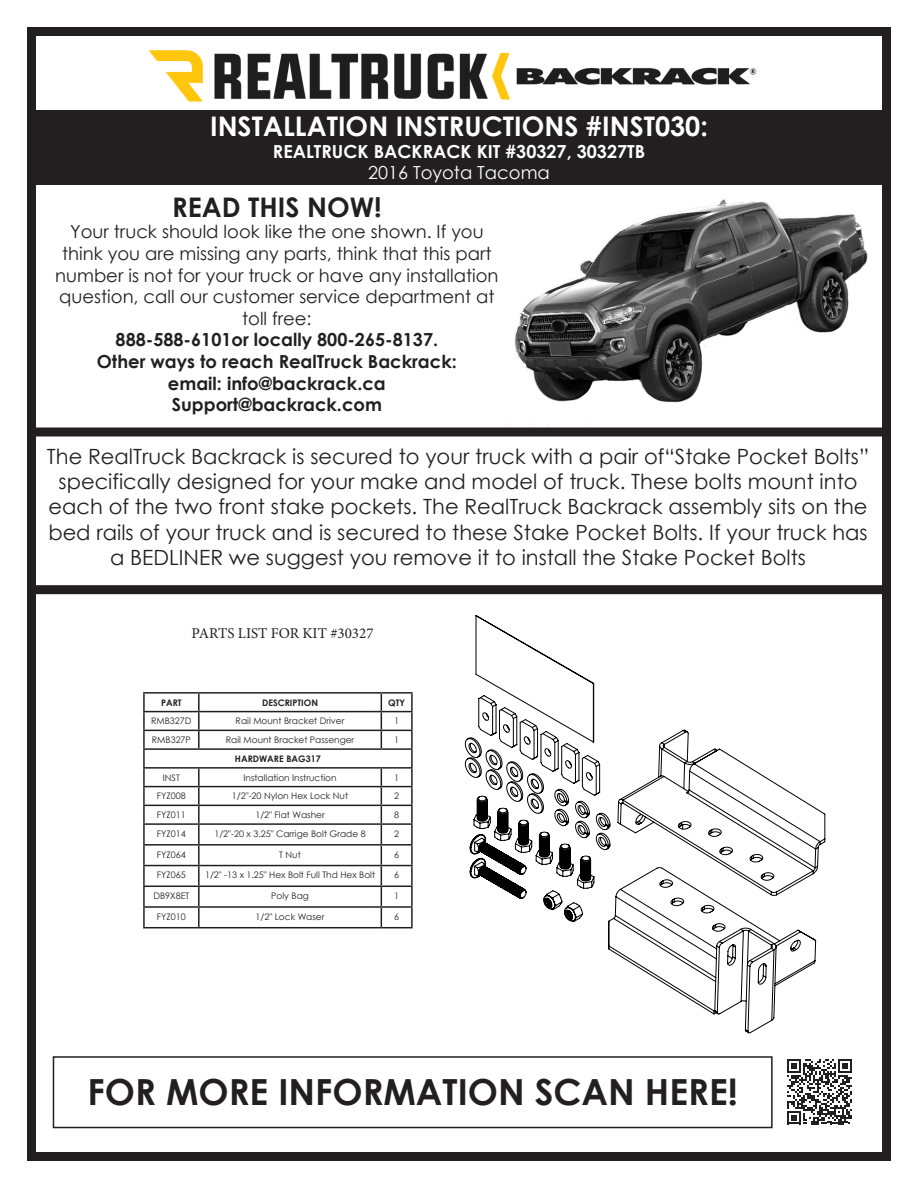
<style>
.page{position:relative;width:918px;height:1188px;background:#fff}
.page>*{position:absolute;margin:0;border:0;box-sizing:border-box;transform-origin:0 0}
.t1{font:700 36px "Century Gothic";color:#231f20}
.t2{font:700 27px "Century Gothic";color:#fff}
.t3{font:700 27px "Century Gothic";color:#231f20}
.t4{font:21px/25.2px "Century Gothic";color:#231f20;text-align:center}
.t5{font:18px/21.6px "Century Gothic";color:#231f20;text-align:center}
.t6{font:700 18px/21.6px "Century Gothic";color:#fff;text-align:center}
.t7{font:15px "Minion Pro";color:#231f20}
.t8{font:9px "Century Gothic";color:#231f20}
.t9{font:700 9px "Century Gothic";color:#231f20}
.s1{font-style:inherit}
.s2{font-weight:400}
.s3{font-weight:700}
</style>
<div class="page">
<div style="left:27px;top:27px;width:864px;height:1134px;border:9px solid #231f20"></div>
<img style="left:514px;top:199px;width:354px;height:204px">
<div style="left:30px;top:110px;width:858px;height:75px;background:#231f20"></div>
<svg style="left:787px;top:1059px;width:65px;height:65px"></svg>
<div style="left:53px;top:1056px;width:720px;height:72px;border:2px solid #231f20"></div>
<div style="left:27px;top:428px;width:864px;height:8px;background:#231f20"></div>
<div style="left:27px;top:585px;width:864px;height:9px;background:#231f20"></div>
<hr style="left:143px;top:692px;width:56px;height:2px;background:#231f20">
<hr style="left:199px;top:692px;width:182px;height:2px;background:#231f20">
<hr style="left:381px;top:692px;width:32px;height:2px;background:#231f20">
<hr style="left:143px;top:711px;width:56px;height:1px;background:#231f20">
<hr style="left:199px;top:711px;width:182px;height:1px;background:#231f20">
<hr style="left:381px;top:711px;width:32px;height:1px;background:#231f20">
<hr style="left:143px;top:730px;width:56px;height:1px;background:#231f20">
<hr style="left:199px;top:730px;width:182px;height:1px;background:#231f20">
<svg style="left:198px;top:694px;width:2px;height:54px"></svg>
<hr style="left:381px;top:730px;width:32px;height:1px;background:#231f20">
<svg style="left:381px;top:694px;width:1px;height:54px"></svg>
<hr style="left:143px;top:748px;width:56px;height:2px;background:#231f20">
<hr style="left:199px;top:748px;width:182px;height:2px;background:#231f20">
<hr style="left:381px;top:748px;width:32px;height:2px;background:#231f20">
<hr style="left:143px;top:767px;width:56px;height:2px;background:#231f20">
<hr style="left:199px;top:767px;width:182px;height:2px;background:#231f20">
<hr style="left:381px;top:767px;width:32px;height:2px;background:#231f20">
<hr style="left:143px;top:786px;width:56px;height:1px;background:#231f20">
<hr style="left:199px;top:786px;width:182px;height:1px;background:#231f20">
<hr style="left:381px;top:786px;width:32px;height:1px;background:#231f20">
<hr style="left:143px;top:805px;width:56px;height:1px;background:#231f20">
<hr style="left:199px;top:805px;width:182px;height:1px;background:#231f20">
<hr style="left:381px;top:805px;width:32px;height:1px;background:#231f20">
<hr style="left:143px;top:823px;width:56px;height:2px;background:#231f20">
<hr style="left:199px;top:823px;width:182px;height:2px;background:#231f20">
<hr style="left:381px;top:823px;width:32px;height:2px;background:#231f20">
<hr style="left:143px;top:844px;width:56px;height:2px;background:#231f20">
<svg style="left:143px;top:694px;width:2px;height:171px"></svg>
<hr style="left:199px;top:844px;width:182px;height:2px;background:#231f20">
<svg style="left:198px;top:769px;width:2px;height:96px"></svg>
<hr style="left:381px;top:844px;width:32px;height:2px;background:#231f20">
<svg style="left:411px;top:694px;width:2px;height:171px"></svg>
<hr style="left:143px;top:865px;width:56px;height:1px;background:#231f20">
<hr style="left:143px;top:866px;width:2px;height:20px;background:#231f20">
<hr style="left:199px;top:865px;width:182px;height:1px;background:#231f20">
<hr style="left:198px;top:866px;width:2px;height:20px;background:#231f20">
<hr style="left:381px;top:865px;width:32px;height:1px;background:#231f20">
<hr style="left:411px;top:866px;width:2px;height:20px;background:#231f20">
<hr style="left:143px;top:886px;width:56px;height:1px;background:#231f20">
<hr style="left:199px;top:886px;width:182px;height:1px;background:#231f20">
<hr style="left:381px;top:886px;width:32px;height:1px;background:#231f20">
<hr style="left:143px;top:906px;width:56px;height:2px;background:#231f20">
<svg style="left:143px;top:887px;width:2px;height:40px"></svg>
<hr style="left:199px;top:906px;width:182px;height:2px;background:#231f20">
<svg style="left:198px;top:887px;width:2px;height:40px"></svg>
<hr style="left:381px;top:906px;width:32px;height:2px;background:#231f20">
<svg style="left:381px;top:769px;width:1px;height:158px"></svg>
<svg style="left:411px;top:887px;width:2px;height:40px"></svg>
<hr style="left:143px;top:927px;width:56px;height:1px;background:#231f20">
<hr style="left:199px;top:927px;width:182px;height:1px;background:#231f20">
<hr style="left:381px;top:927px;width:32px;height:1px;background:#231f20">
<svg style="left:465px;top:615px;width:361px;height:419px"></svg>
<img style="left:148px;top:50px;width:609px;height:52px">
<p class="t2" style="left:210px;top:106px;width:499px">INSTALLATION INSTRUCTIONS #INST030:</p>
<p class="t6" style="left:273px;top:139px;width:374px">REALTRUCK <span class="s1">BACKRACK KIT #30327</span>, 30327TB<br><span class="s2">2016 Toyota Tacoma</span></p>
<p class="t3" style="left:172px;top:187px;width:211px">READ THIS NOW!</p>
<p class="t5" style="left:55px;top:221px;width:445px">Your truck should look like the one shown. If you think you are missing any parts, think that this part number is not for your truck or have any installation question, call our customer service department at toll free:<br><span class="s3">888-588-6101or locally 800-265-8137.<br>Other ways to reach RealTruck Backrack:<br>email: info@backrack.ca<br>Support@backrack.com</span></p>
<p class="t4" style="left:47px;top:444px;width:824px">The RealTruck Backrack is secured to your truck with a pair of“Stake Pocket Bolts” specifically designed for your make and model of truck. These bolts mount into each of the two front stake pockets. The RealTruck Backrack assembly sits on the bed rails of your truck and is secured to these Stake Pocket Bolts. If your truck has a BEDLINER we suggest you remove it to install the Stake Pocket Bolts</p>
<p class="t7" style="left:192px;top:623px;width:183px">PARTS LIST FOR KIT #30327</p>
<p class="t9" style="left:161px;top:696px;width:22px">PART</p>
<p class="t9" style="left:262px;top:696px;width:57px">DESCRIPTION</p>
<p class="t9" style="left:388px;top:696px;width:18px">QTY</p>
<p class="t8" style="left:151px;top:715px;width:42px">RMB327D</p>
<p class="t8" style="left:236px;top:715px;width:110px">Rail Mount Bracket Driver</p>
<p class="t8" style="left:394px;top:715px;width:6px">1</p>
<p class="t8" style="left:152px;top:734px;width:41px">RMB327P</p>
<p class="t8" style="left:226px;top:734px;width:130px">Rail Mount Bracket Passenger</p>
<p class="t8" style="left:394px;top:734px;width:6px">1</p>
<p class="t9" style="left:235px;top:752px;width:88px">HARDWARE BAG317</p>
<p class="t8" style="left:163px;top:771px;width:19px">INST</p>
<p class="t8" style="left:244px;top:771px;width:94px">Installation Instruction</p>
<p class="t8" style="left:394px;top:771px;width:6px">1</p>
<p class="t8" style="left:157px;top:790px;width:30px">FYZ008</p>
<p class="t8" style="left:232px;top:790px;width:118px">1/2"-20 Nylon Hex Lock Nut</p>
<p class="t8" style="left:394px;top:790px;width:6px">2</p>
<p class="t8" style="left:157px;top:809px;width:30px">FYZ011</p>
<p class="t8" style="left:255px;top:809px;width:71px">1/2" Flat Washer</p>
<p class="t8" style="left:394px;top:809px;width:6px">8</p>
<p class="t8" style="left:157px;top:827px;width:30px">FYZ014</p>
<p class="t8" style="left:214px;top:827px;width:153px">1/2"-20 x 3.25" Carrige Bolt Grade 8</p>
<p class="t8" style="left:394px;top:827px;width:6px">2</p>
<p class="t8" style="left:157px;top:848px;width:30px">FYZ064</p>
<p class="t8" style="left:279px;top:848px;width:23px">T Nut</p>
<p class="t8" style="left:394px;top:848px;width:6px">6</p>
<p class="t8" style="left:157px;top:869px;width:30px">FYZ065</p>
<p class="t8" style="left:205px;top:869px;width:172px">1/2" -13 x 1.25" Hex Bolt Full Thd Hex Bolt</p>
<p class="t8" style="left:394px;top:869px;width:6px">6</p>
<p class="t8" style="left:153px;top:889px;width:37px">DB9X8ET</p>
<p class="t8" style="left:271px;top:889px;width:39px">Poly Bag</p>
<p class="t8" style="left:394px;top:889px;width:6px">1</p>
<p class="t8" style="left:157px;top:910px;width:30px">FYZ010</p>
<p class="t8" style="left:256px;top:910px;width:70px">1/2" Lock Waser</p>
<p class="t8" style="left:394px;top:910px;width:6px">6</p>
<p class="t1" style="left:88px;top:1065px;width:652px">FOR MORE INFORMATION SCAN HERE!</p>
</div>
